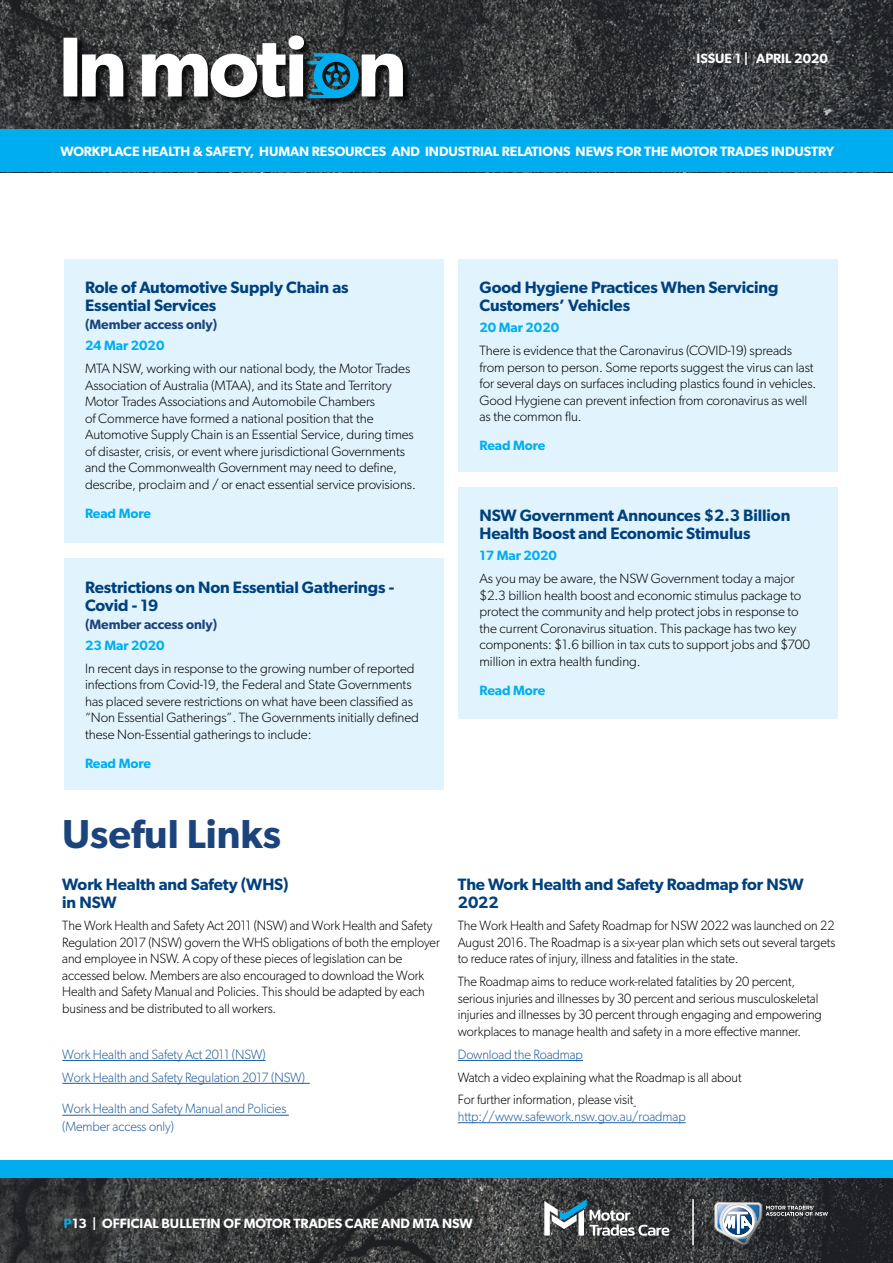
<style>
.page{position:relative;width:893px;height:1263px;background:#fff}
.page>*{position:absolute;margin:0;border:0;box-sizing:border-box;transform-origin:0 0}
.Header_-_H2{font:600 40.5px "Gibson";color:#1b447c}
.Subheader{font:600 16.5px/18px "Gibson";letter-spacing:-.005em;color:#00407d}
.Body{font:600 16.5px/18px "Gibson";letter-spacing:-.005em;color:#00407d}
.Body-2{font:300 13.5px/16.5px "Gibson";letter-spacing:-.005em;color:#000}
.Body-3{font:300 13.5px/16.5px "Gibson";letter-spacing:-.005em;color:#000;scale:.95 1}
.Body-4{font:300 13.5px/18px "Gibson";letter-spacing:-.005em;color:#215e9e;scale:.95 1}
.t1{font:600 13.5px "Gibson";letter-spacing:-.005em;color:#fff}
.Subheader-2{font:600 13.5px "Gibson";letter-spacing:-.005em;color:#1b447c}
.Subheader-3{font:600 13.5px "Gibson";letter-spacing:-.005em;color:#00aeef}
.Subheader_-_Level_2{font:600 13.5px "Gibson";letter-spacing:-.005em;color:#00aeef}
.s1{color:#000}
.s2{color:#00aeef}
</style>
<div class="page">
<img style="left:0;top:0;width:893px;height:130px">
<img style="left:0;top:1178px;width:893px;height:85px">
<div style="left:0;top:130px;width:893px;height:42px;background:#00aeef"></div>
<div style="left:0;top:1160px;width:893px;height:18px;background:#00aeef"></div>
<svg style="left:714px;top:1202px;width:114px;height:43px;background:#5b6269"></svg>
<svg style="left:544px;top:1199px;width:125px;height:37px"></svg>
<hr style="left:692px;top:1199px;width:2px;height:46px;background:#fff">
<div style="left:64px;top:37px;width:347px;height:69px;background:#000;opacity:.75"></div>
<svg style="left:64px;top:35px;width:339px;height:63px"></svg>
<div style="left:64px;top:558px;width:379px;height:232px;background:#e1f4fd"></div>
<div style="left:458px;top:259px;width:380px;height:213px;background:#e1f4fd"></div>
<div style="left:458px;top:487px;width:380px;height:231px;background:#e1f4fd"></div>
<div style="left:64px;top:259px;width:379px;height:284px;background:#e1f4fd"></div>
<hr style="left:62px;top:1060px;width:204px;height:1px;background:#215e9e">
<hr style="left:62px;top:1083px;width:248px;height:1px;background:#215e9e">
<hr style="left:62px;top:1115px;width:227px;height:1px;background:#215e9e">
<hr style="left:458px;top:1060px;width:125px;height:1px;background:#215e9e">
<hr style="left:458px;top:1122px;width:228px;height:1px;background:#215e9e">
<p class="t1" style="left:696px;top:50px;width:133px">ISSUE 1 | APRIL 2020</p>
<p class="t1" style="left:60px;top:144px;width:775px">WORKPLACE HEALTH &amp; SAFETY, HUMAN RESOURCES AND INDUSTRIAL RELATIONS NEWS FOR THE MOTOR TRADES INDUSTRY</p>
<p class="Subheader" style="left:85px;top:278px;width:265px">Role of Automotive Supply Chain as<br>Essential Services</p>
<p class="Subheader-2" style="left:85px;top:317px;width:134px">(Member access only)</p>
<p class="Subheader-3" style="left:85px;top:337px;width:81px">24 Mar 2020</p>
<p class="Body-2" style="left:85px;top:360px;width:332px">MTA NSW, working with our national body, the Motor Trades Association of Australia (MTAA), and its State and Territory Motor Trades Associations and Automobile Chambers<br>of Commerce have formed a national position that the Automotive Supply Chain is an Essential Service, during times of disaster, crisis, or event where jurisdictional Governments and the Commonwealth Government may need to define, describe, proclaim and / or enact essential service provisions.</p>
<p class="Subheader_-_Level_2" style="left:85px;top:505px;width:67px">Read More</p>
<p class="Subheader" style="left:85px;top:578px;width:311px">Restrictions on Non Essential Gatherings -<br>Covid - 19</p>
<p class="Subheader-2" style="left:85px;top:616px;width:134px">(Member access only)</p>
<p class="Subheader-3" style="left:85px;top:637px;width:81px">23 Mar 2020</p>
<p class="Body-2" style="left:85px;top:659px;width:335px">In recent days in response to the growing number of reported infections from Covid-19, the Federal and State Governments has placed severe restrictions on what have been classified as “Non Essential Gatherings”. The Governments initially defined these Non-Essential gatherings to include:</p>
<p class="Subheader_-_Level_2" style="left:85px;top:755px;width:67px">Read More</p>
<p class="Subheader" style="left:479px;top:278px;width:300px">Good Hygiene Practices When Servicing<br>Customers’ Vehicles</p>
<p class="Subheader-3" style="left:479px;top:319px;width:81px">20 Mar 2020</p>
<p class="Body-2" style="left:479px;top:342px;width:338px">There is evidence that the Caronavirus (COVID-19) spreads from person to person. Some reports suggest the virus can last for several days on surfaces including plastics found in vehicles.<br>Good Hygiene can prevent infection from coronavirus as well as the common flu.</p>
<p class="Subheader_-_Level_2" style="left:479px;top:438px;width:67px">Read More</p>
<p class="Subheader" style="left:479px;top:506px;width:312px">NSW Government Announces $2.3 Billion<br>Health Boost and Economic Stimulus</p>
<p class="Subheader-3" style="left:479px;top:547px;width:79px">17 Mar 2020</p>
<p class="Body-2" style="left:479px;top:570px;width:332px">As you may be aware, the NSW Government today a major $2.3 billion health boost and economic stimulus package to protect the community and help protect jobs in response to the current Coronavirus situation. This package has two key components: $1.6 billion in tax cuts to support jobs and $700 million in extra health funding.</p>
<p class="Subheader_-_Level_2" style="left:479px;top:682px;width:67px">Read More</p>
<p class="Header_-_H2" style="left:62px;top:810px;width:221px">Useful Links</p>
<p class="Subheader" style="left:62px;top:874px;width:228px">Work Health and Safety (WHS) in NSW</p>
<p class="Body-3" style="left:62px;top:917px;width:399px">The Work Health and Safety Act 2011 (NSW) and Work Health and Safety Regulation 2017 (NSW) govern the WHS obligations of both the employer and employee in NSW. A copy of these pieces of legislation can be accessed below. Members are also encouraged to download the Work Health and Safety Manual and Policies. This should be adapted by each business and be distributed to all workers.</p>
<p class="Body-4" style="left:62px;top:1045px;width:216px">Work Health and Safety Act 2011 (NSW)</p>
<p class="Body-4" style="left:62px;top:1068px;width:257px">Work Health and Safety Regulation 2017 (NSW)</p>
<p class="Body-4" style="left:62px;top:1099px;width:237px">Work Health and Safety Manual and Policies (Member access only)</p>
<p class="Body" style="left:458px;top:874px;width:347px">The Work Health and Safety Roadmap for NSW<br>2022</p>
<p class="Body-3" style="left:458px;top:917px;width:399px;text-align:justify">The Work Health and Safety Roadmap for NSW 2022 was launched on 22<br>August 2016. The Roadmap is a six-year plan which sets out several targets to reduce rates of injury, illness and fatalities in the state.</p>
<p class="Body-3" style="left:458px;top:973px;width:385px">The Roadmap aims to reduce work-related fatalities by 20 percent, serious injuries and illnesses by 30 percent and serious musculoskeletal injuries and illnesses by 30 percent through engaging and empowering workplaces to manage health and safety in a more effective manner.</p>
<p class="Body-4" style="left:458px;top:1045px;width:133px">Download the Roadmap</p>
<p class="Body-3" style="left:458px;top:1068px;width:300px">Watch a video explaining what the Roadmap is all about</p>
<p class="Body-4" style="left:458px;top:1091px;width:241px;line-height:16.5px"><span class="s1">For further information, please visit </span>http://www.safework.nsw.gov.au/roadmap</p>
<p class="t1" style="left:64px;top:1215px;width:410px"><span class="s2">P</span>13 | OFFICIAL BULLETIN OF MOTOR TRADES CARE AND MTA NSW</p>
</div>
